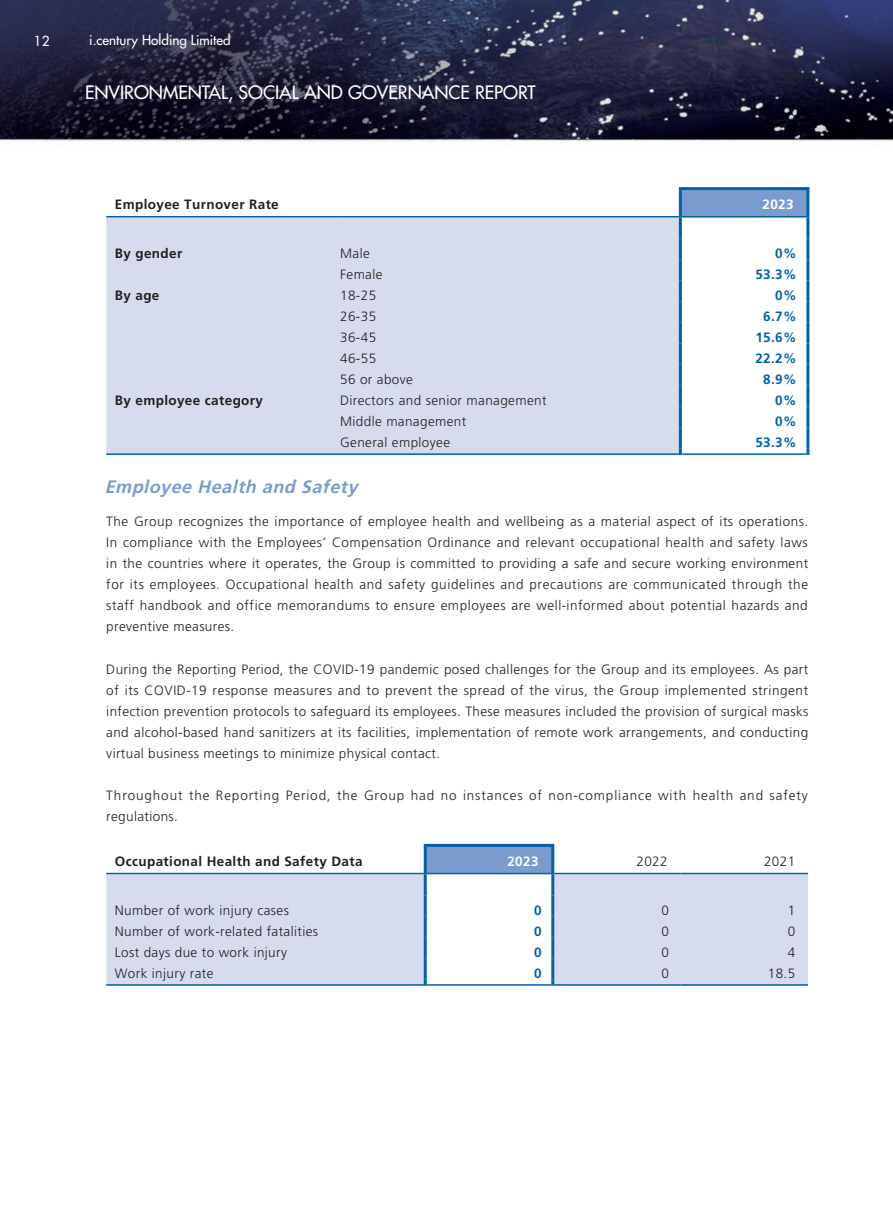
<style>
.page{position:relative;width:893px;height:1212px;background:#fff}
.page>*{position:absolute;margin:0;border:0;box-sizing:border-box;transform-origin:0 0}
.t1{font:500 18px "Futura Std";color:#fff}
._02_Heading_2{font:italic 700 18px "Frutiger LT Std";color:#7a9bcd}
._00_Body_text{font:300 13.5px/21px "Frutiger LT Std";letter-spacing:.04em;color:#231f20;text-align:justify}
._50_Table_Body{font:300 13.5px "Frutiger LT Std";letter-spacing:.03em;color:#231f20}
._00_Body_text-2{font:300 13.5px/21px "Frutiger LT Std";letter-spacing:.065em;color:#231f20}
._50_Table_Body-2{font:700 13.5px "Frutiger LT Std";letter-spacing:.03em;color:#231f20}
._50_Table_Body-3{font:700 13.5px "Frutiger LT Std";letter-spacing:.03em;color:#0060aa}
.t2{font:500 13.5px "Futura Std";color:#fff}
._50_Table_Body-4{font:700 13.5px "Frutiger LT Std";letter-spacing:.03em;color:#fff}
</style>
<div class="page">
<img style="left:0;top:0;width:893px;height:873px">
<div style="left:106px;top:217px;width:573px;height:236px;background:#d6dcee"></div>
<hr style="left:679px;top:187px;width:130px;height:3px;background:#0060aa">
<svg style="left:679px;top:190px;width:130px;height:265px"></svg>
<hr style="left:106px;top:216px;width:234px;height:1px;background:#0060aa">
<hr style="left:340px;top:216px;width:339px;height:1px;background:#0060aa">
<hr style="left:682px;top:216px;width:124px;height:1px;background:#0060aa">
<hr style="left:106px;top:453px;width:234px;height:2px;background:#0060aa">
<hr style="left:340px;top:453px;width:339px;height:2px;background:#0060aa">
<hr style="left:682px;top:453px;width:124px;height:2px;background:#0060aa">
<div style="left:106px;top:874px;width:702px;height:110px;background:#d6dcee"></div>
<hr style="left:424px;top:844px;width:130px;height:3px;background:#0060aa">
<svg style="left:424px;top:846px;width:130px;height:140px"></svg>
<hr style="left:106px;top:873px;width:318px;height:1px;background:#0060aa">
<hr style="left:427px;top:873px;width:124px;height:1px;background:#0060aa">
<hr style="left:554px;top:873px;width:126px;height:1px;background:#0060aa">
<hr style="left:680px;top:873px;width:128px;height:1px;background:#0060aa">
<hr style="left:106px;top:984px;width:318px;height:2px;background:#0060aa">
<hr style="left:427px;top:984px;width:124px;height:2px;background:#0060aa">
<hr style="left:554px;top:984px;width:126px;height:2px;background:#0060aa">
<hr style="left:680px;top:984px;width:128px;height:2px;background:#0060aa">
<p class="t2" style="left:34px;top:33px;width:17px">12</p>
<p class="t2" style="left:89px;top:32px;width:143px">i.century Holding Limited</p>
<h1 class="t1" style="left:85px;top:81px;width:452px">ENVIRONMENTAL, SOCIAL AND GOVERNANCE REPORT</h1>
<p class="_50_Table_Body-2" style="left:115px;top:197px;width:165px">Employee Turnover Rate</p>
<p class="_50_Table_Body-4" style="left:762px;top:197px;width:33px">2023</p>
<p class="_50_Table_Body-2" style="left:115px;top:245px;width:69px">By gender</p>
<p class="_50_Table_Body" style="left:340px;top:245px;width:31px">Male</p>
<p class="_50_Table_Body-3" style="left:775px;top:245px;width:23px">0%</p>
<p class="_50_Table_Body" style="left:340px;top:266px;width:44px">Female</p>
<p class="_50_Table_Body-3" style="left:755px;top:266px;width:43px">53.3%</p>
<p class="_50_Table_Body-2" style="left:115px;top:287px;width:46px">By age</p>
<p class="_50_Table_Body" style="left:340px;top:287px;width:38px">18-25</p>
<p class="_50_Table_Body-3" style="left:775px;top:287px;width:23px">0%</p>
<p class="_50_Table_Body" style="left:340px;top:308px;width:38px">26-35</p>
<p class="_50_Table_Body-3" style="left:763px;top:308px;width:35px">6.7%</p>
<p class="_50_Table_Body" style="left:340px;top:329px;width:38px">36-45</p>
<p class="_50_Table_Body-3" style="left:755px;top:329px;width:43px">15.6%</p>
<p class="_50_Table_Body" style="left:340px;top:350px;width:38px">46-55</p>
<p class="_50_Table_Body-3" style="left:755px;top:350px;width:43px">22.2%</p>
<p class="_50_Table_Body" style="left:340px;top:371px;width:74px">56 or above</p>
<p class="_50_Table_Body-3" style="left:763px;top:371px;width:35px">8.9%</p>
<p class="_50_Table_Body-2" style="left:115px;top:392px;width:150px">By employee category</p>
<p class="_50_Table_Body" style="left:340px;top:392px;width:208px">Directors and senior management</p>
<p class="_50_Table_Body-3" style="left:775px;top:392px;width:23px">0%</p>
<p class="_50_Table_Body" style="left:340px;top:413px;width:128px">Middle management</p>
<p class="_50_Table_Body-3" style="left:775px;top:413px;width:23px">0%</p>
<p class="_50_Table_Body" style="left:340px;top:434px;width:111px">General employee</p>
<p class="_50_Table_Body-3" style="left:755px;top:434px;width:43px">53.3%</p>
<p class="_02_Heading_2" style="left:105px;top:476px;width:259px">Employee Health and Safety</p>
<p class="_00_Body_text" style="left:106px;top:511px;width:703px">The Group recognizes the importance of employee health and wellbeing as a material aspect of its operations.<br>In compliance with the Employees’ Compensation Ordinance and relevant occupational health and safety laws in the countries where it operates, the Group is committed to providing a safe and secure working environment for its employees. Occupational health and safety guidelines and precautions are communicated through the staff handbook and office memorandums to ensure employees are well-informed about potential hazards and preventive measures.</p>
<p class="_00_Body_text" style="left:106px;top:659px;width:704px">During the Reporting Period, the COVID-19 pandemic posed challenges for the Group and its employees. As part of its COVID-19 response measures and to prevent the spread of the virus, the Group implemented stringent infection prevention protocols to safeguard its employees. These measures included the provision of surgical masks and alcohol-based hand sanitizers at its facilities, implementation of remote work arrangements, and conducting virtual business meetings to minimize physical contact.</p>
<p class="_00_Body_text-2" style="left:106px;top:785px;width:703px">Throughout the Reporting Period, the Group had no instances of non-compliance with health and safety regulations.</p>
<p class="_50_Table_Body-2" style="left:115px;top:853px;width:249px">Occupational Health and Safety Data</p>
<p class="_50_Table_Body-4" style="left:507px;top:853px;width:33px">2023</p>
<p class="_50_Table_Body" style="left:636px;top:854px;width:33px">2022</p>
<p class="_50_Table_Body" style="left:764px;top:854px;width:33px">2021</p>
<p class="_50_Table_Body" style="left:115px;top:902px;width:176px">Number of work injury cases</p>
<p class="_50_Table_Body-3" style="left:534px;top:902px;width:9px">0</p>
<p class="_50_Table_Body" style="left:662px;top:902px;width:9px">0</p>
<p class="_50_Table_Body" style="left:788px;top:902px;width:9px">1</p>
<p class="_50_Table_Body" style="left:115px;top:923px;width:205px">Number of work-related fatalities</p>
<p class="_50_Table_Body-3" style="left:534px;top:923px;width:9px">0</p>
<p class="_50_Table_Body" style="left:662px;top:923px;width:9px">0</p>
<p class="_50_Table_Body" style="left:788px;top:923px;width:9px">0</p>
<p class="_50_Table_Body" style="left:115px;top:944px;width:174px">Lost days due to work injury</p>
<p class="_50_Table_Body-3" style="left:534px;top:944px;width:9px">0</p>
<p class="_50_Table_Body" style="left:662px;top:944px;width:9px">0</p>
<p class="_50_Table_Body" style="left:788px;top:944px;width:9px">4</p>
<p class="_50_Table_Body" style="left:115px;top:965px;width:100px">Work injury rate</p>
<p class="_50_Table_Body-3" style="left:534px;top:965px;width:9px">0</p>
<p class="_50_Table_Body" style="left:662px;top:965px;width:9px">0</p>
<p class="_50_Table_Body" style="left:768px;top:965px;width:29px">18.5</p>
</div>
